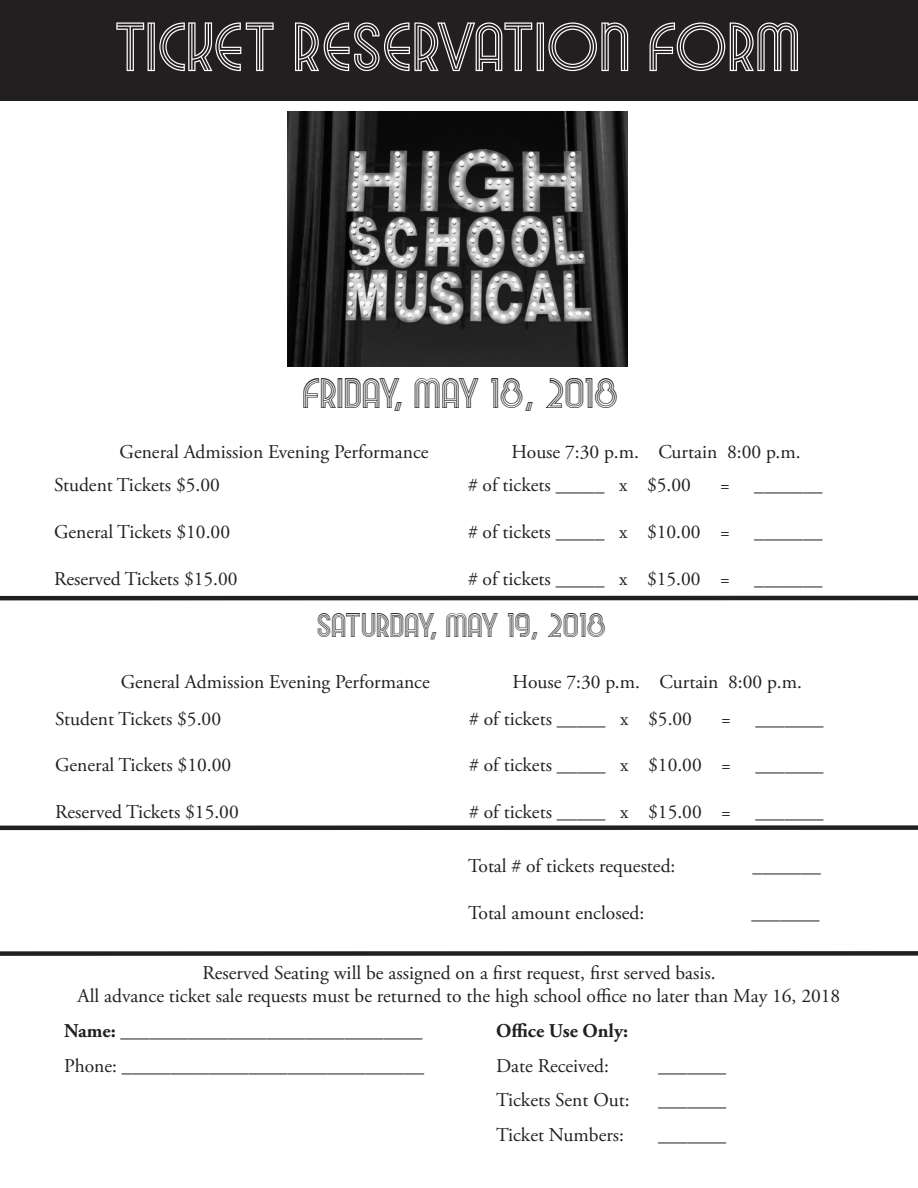
<style>
.page{position:relative;width:918px;height:1188px;background:#fff}
.page>*{position:absolute;margin:0;border:0;box-sizing:border-box;transform-origin:0 0}
.t1{font:61.5px "Night At The Opera NF";color:#fff}
.t2{font:37.5px "Night At The Opera NF";color:#231f20}
.t3{font:30px "Night At The Opera NF";color:#231f20}
.t4{font:19.5px "Adobe Garamond Pro";color:#231f20}
.t5{font:700 19.5px "Adobe Garamond Pro";color:#231f20}
</style>
<div class="page">
<div style="left:0;top:0;width:918px;height:100px;background:#231f20"></div>
<hr style="left:0;top:596px;width:918px;height:4px;background:#231f20">
<div style="left:0;top:825px;width:918px;height:5px;background:#231f20"></div>
<div style="left:0;top:951px;width:918px;height:5px;background:#231f20"></div>
<img style="left:287px;top:111px;width:340px;height:255px">
<p class="t1" style="left:114px;top:5px;width:688px">TICKET RESERVATION FORM</p>
<p class="t2" style="left:302px;top:367px;width:318px">FRIDAY, MAY 18, 2018</p>
<p class="t4" style="left:120px;top:440px;width:311px">General Admission Evening Performance</p>
<p class="t4" style="left:511px;top:440px;width:291px">House 7:30 p.m. Curtain 8:00 p.m.</p>
<p class="t4" style="left:54px;top:473px;width:167px">Student Tickets $5.00</p>
<p class="t4" style="left:54px;top:520px;width:178px">General Tickets $10.00</p>
<p class="t4" style="left:54px;top:567px;width:185px">Reserved Tickets $15.00</p>
<p class="t4" style="left:468px;top:473px;width:224px"># of tickets _____ x $5.00</p>
<p class="t4" style="left:720px;top:473px;width:11px">=</p>
<p class="t4" style="left:468px;top:520px;width:263px"># of tickets _____ x $10.00 =</p>
<p class="t4" style="left:468px;top:567px;width:263px"># of tickets _____ x $15.00 =</p>
<p class="t4" style="left:754px;top:473px;width:70px">_______</p>
<p class="t4" style="left:754px;top:520px;width:70px">_______</p>
<p class="t4" style="left:754px;top:567px;width:70px">_______</p>
<p class="t3" style="left:317px;top:605px;width:291px">SATURDAY, MAY 19, 2018</p>
<p class="t4" style="left:121px;top:670px;width:311px">General Admission Evening Performance</p>
<p class="t4" style="left:513px;top:670px;width:291px">House 7:30 p.m. Curtain 8:00 p.m.</p>
<p class="t4" style="left:55px;top:707px;width:167px">Student Tickets $5.00</p>
<p class="t4" style="left:55px;top:753px;width:178px">General Tickets $10.00</p>
<p class="t4" style="left:55px;top:800px;width:185px">Reserved Tickets $15.00</p>
<p class="t4" style="left:469px;top:707px;width:224px"># of tickets _____ x $5.00</p>
<p class="t4" style="left:721px;top:707px;width:11px">=</p>
<p class="t4" style="left:755px;top:707px;width:70px">_______</p>
<p class="t4" style="left:469px;top:753px;width:263px"># of tickets _____ x $10.00 =</p>
<p class="t4" style="left:755px;top:753px;width:70px">_______</p>
<p class="t4" style="left:469px;top:800px;width:263px"># of tickets _____ x $15.00 =</p>
<p class="t4" style="left:755px;top:800px;width:70px">_______</p>
<p class="t4" style="left:468px;top:855px;width:209px">Total # of tickets requested:</p>
<p class="t4" style="left:468px;top:901px;width:178px">Total amount enclosed:</p>
<p class="t4" style="left:753px;top:855px;width:70px">_______</p>
<p class="t4" style="left:751px;top:901px;width:70px">_______</p>
<p class="t4" style="left:202px;top:961px;width:515px">Reserved Seating will be assigned on a first request, first served basis.</p>
<p class="t4" style="left:78px;top:984px;width:764px">All advance ticket sale requests must be returned to the high school office no later than May 16, 2018</p>
<p class="t5" style="left:64px;top:1019px;width:360px">Name: _______________________________</p>
<p class="t5" style="left:496px;top:1019px;width:134px">Office Use Only:</p>
<p class="t4" style="left:64px;top:1054px;width:362px">Phone: _______________________________</p>
<p class="t4" style="left:496px;top:1054px;width:114px">Date Received:</p>
<p class="t4" style="left:658px;top:1054px;width:70px">_______</p>
<p class="t4" style="left:496px;top:1088px;width:135px">Tickets Sent Out:</p>
<p class="t4" style="left:658px;top:1088px;width:70px">_______</p>
<p class="t4" style="left:496px;top:1123px;width:130px">Ticket Numbers:</p>
<p class="t4" style="left:658px;top:1123px;width:70px">_______</p>
</div>
